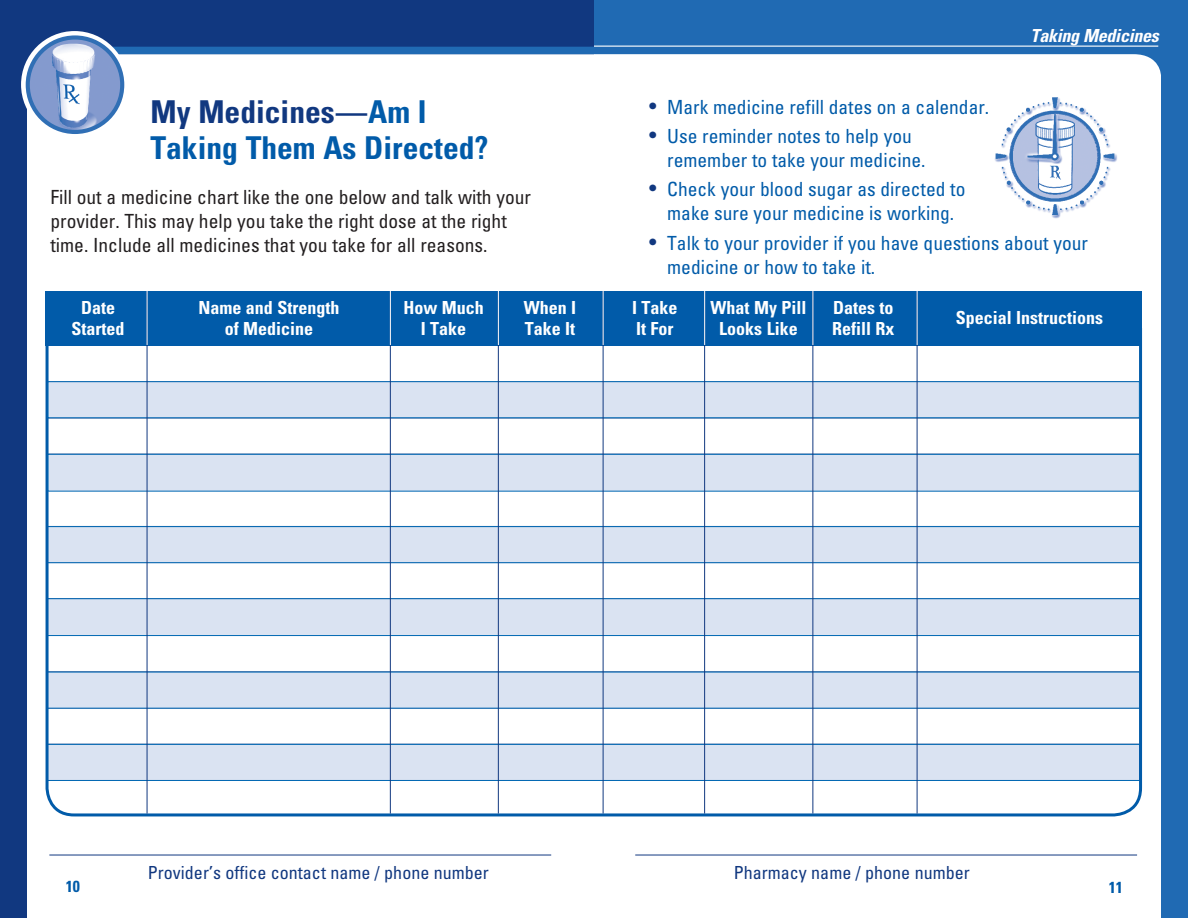
<style>
.page{position:relative;width:1188px;height:918px;background:#fff}
.page>*{position:absolute;margin:0;border:0;box-sizing:border-box;transform-origin:0 0}
.t1{font:700 condensed 31.5px/36px "Univers";color:#015ba9}
.t2{font:condensed 19.5px/24px "Univers";color:#015ba9}
.t3{font:condensed 19.5px/24px "Univers";color:#231f20}
.t4{font:700 condensed 18px/21px "Univers";color:#fff;text-align:center}
.t5{font:condensed 18px "Univers";color:#113880}
.t6{font:italic 700 condensed 18px "Univers";letter-spacing:-.015em;color:#fff}
.t7{font:700 condensed 16.05px "Univers";color:#015ba9}
.s1{color:#113880}
.s2{font-weight:700;font-stretch:normal;font-size:27px;color:#113880}
</style>
<div class="page">
<div style="left:594px;top:0;width:594px;height:918px;background:#206ab3"></div>
<div style="left:608px;top:54px;width:553px;height:864px;background:#fff"></div>
<hr style="left:594px;top:46px;width:564px;height:1px;background:#fff">
<div style="left:0;top:0;width:594px;height:918px;background:#113880"></div>
<div style="left:27px;top:54px;width:581px;height:864px;background:#fff"></div>
<div style="left:96px;top:47px;width:498px;height:7px;background:#206ab3"></div>
<svg style="left:21px;top:31px;width:107px;height:107px;background:#d4e1ef"></svg>
<hr style="left:49px;top:855px;width:502px;height:1px;background:#113880">
<img style="left:980px;top:87px;width:149px;height:144px">
<img style="left:28px;top:37px;width:94px;height:95px;border-radius:47px">
<div style="left:26px;top:35px;width:98px;height:99px;border:4px solid #306fb5;border-radius:50%"></div>
<hr style="left:635px;top:855px;width:502px;height:1px;background:#113880">
<div style="left:47px;top:598px;width:1093px;height:38px;background:#dae3f2;border:1px solid #0168b3"></div>
<div style="left:47px;top:672px;width:1094px;height:37px;background:#dae3f2;border:1px solid #0168b3"></div>
<div style="left:47px;top:744px;width:1093px;height:37px;background:#dae3f2;border:1px solid #0168b3"></div>
<div style="left:47px;top:526px;width:1094px;height:37px;background:#dae3f2;border:1px solid #0168b3"></div>
<div style="left:46px;top:291px;width:1096px;height:55px;background:#015ba9"></div>
<div style="left:48px;top:382px;width:1091px;height:36px;background:#dae3f2"></div>
<div style="left:48px;top:381px;width:1092px;height:37px;border:1px solid #0168b3"></div>
<div style="left:48px;top:454px;width:1091px;height:37px;background:#dae3f2"></div>
<div style="left:48px;top:454px;width:1092px;height:38px;border:1px solid #0168b3"></div>
<hr style="left:147px;top:291px;width:1px;height:523px;background:#113880">
<hr style="left:147px;top:287px;width:1px;height:58px;background:#fff">
<hr style="left:498px;top:291px;width:1px;height:523px;background:#113880">
<hr style="left:498px;top:287px;width:1px;height:58px;background:#fff">
<hr style="left:603px;top:291px;width:1px;height:523px;background:#113880">
<hr style="left:603px;top:287px;width:1px;height:58px;background:#fff">
<hr style="left:704px;top:291px;width:1px;height:523px;background:#113880">
<hr style="left:704px;top:287px;width:1px;height:58px;background:#fff">
<hr style="left:812px;top:291px;width:1px;height:523px;background:#113880">
<hr style="left:813px;top:287px;width:1px;height:58px;background:#fff">
<hr style="left:917px;top:291px;width:1px;height:523px;background:#113880">
<hr style="left:917px;top:287px;width:1px;height:58px;background:#fff">
<hr style="left:390px;top:291px;width:1px;height:523px;background:#113880">
<hr style="left:390px;top:287px;width:1px;height:58px;background:#fff">
<h1 class="t1" style="left:150px;top:93px;width:340px"><span class="s1">My Medicines—</span>Am I<br>Taking Them As Directed?</h1>
<p class="t3" style="left:50px;top:184px;width:482px">Fill out a medicine chart like the one below and talk with your provider. This may help you take the right dose at the right time. Include all medicines that you take for all reasons.</p>
<p class="t6" style="left:1031px;top:25px;width:130px">Taking Medicines</p>
<p class="t2" style="left:648px;top:94px;width:343px"><span class="s2">•</span> Mark medicine refill dates on a calendar.</p>
<p class="t2" style="left:667px;top:124px;width:260px;text-indent:-19px"><span class="s2">•</span> Use reminder notes to help you remember to take your medicine.</p>
<p class="t2" style="left:648px;top:177px;width:319px;text-align:center"><span class="s2">•</span> Check your blood sugar as directed to make sure your medicine is working.</p>
<p class="t2" style="left:667px;top:230px;width:422px;text-indent:-19px"><span class="s2">•</span> Talk to your provider if you have questions about your medicine or how to take it.</p>
<p class="t4" style="left:199px;top:297px;width:142px">Name and Strength of Medicine</p>
<p class="t4" style="left:72px;top:297px;width:55px">Date<br>Started</p>
<p class="t4" style="left:403px;top:297px;width:82px">How Much<br>I Take</p>
<p class="t4" style="left:524px;top:297px;width:54px;text-align:left">When I<br>Take It</p>
<p class="t4" style="left:632px;top:297px;width:47px;text-align:left">I Take<br>It For</p>
<p class="t4" style="left:711px;top:297px;width:97px">What My Pill<br>Looks Like</p>
<p class="t4" style="left:832px;top:297px;width:64px;text-align:left">Dates to<br>Refill Rx</p>
<p class="t4" style="left:956px;top:307px;width:149px">Special Instructions</p>
<p class="t7" style="left:66px;top:877px;width:16px">10</p>
<p class="t5" style="left:148px;top:861px;width:342px">Provider’s office contact name / phone number</p>
<p class="t5" style="left:734px;top:861px;width:237px">Pharmacy name / phone number</p>
<p class="t7" style="left:1109px;top:877px;width:16px">11</p>
</div>
